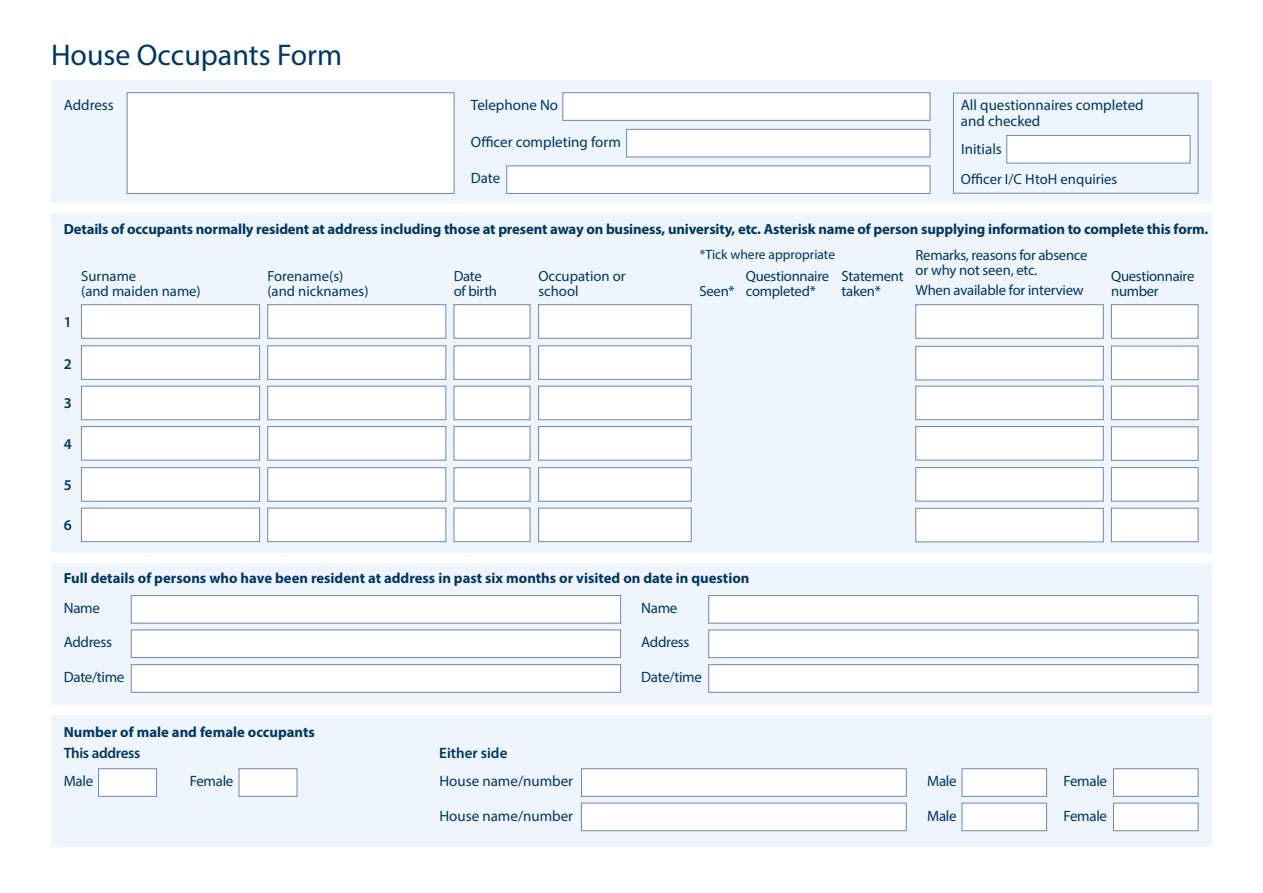
<style>
.page{position:relative;width:1263px;height:893px;background:#fff}
.page>*{position:absolute;margin:0;border:0;box-sizing:border-box;transform-origin:0 0}
.t1{font:30px "Myriad Pro";color:#00365f}
.t2{font:15px/16.5px "Myriad Pro";color:#00365f}
.t3{font:15px "Myriad Pro";letter-spacing:-.02em;color:#00365f}
.t4{font:600 15px "Myriad Pro";letter-spacing:-.02em;color:#00365f}
.t5{font:600 15px "Myriad Pro";color:#00365f}
.t6{font:700 14.7px "Myriad Pro";letter-spacing:-.01em;color:#00365f}
.t7{font:14.7px/15px "Myriad Pro";letter-spacing:-.015em;color:#00365f}
.t8{font:13.5px "Myriad Pro";color:#00365f}
</style>
<div class="page">
<div style="left:51px;top:80px;width:1161px;height:123px;background:#eef5fc"></div>
<div style="left:127px;top:92px;width:327px;height:102px;background:#fff;border:1px solid #7387a8"></div>
<div style="left:563px;top:92px;width:367px;height:29px;background:#fff;border:1px solid #7387a8"></div>
<div style="left:626px;top:129px;width:304px;height:28px;background:#fff;border:1px solid #7387a8"></div>
<div style="left:506px;top:166px;width:424px;height:28px;background:#fff;border:1px solid #7387a8"></div>
<div style="left:51px;top:213px;width:1161px;height:340px;background:#eef5fc"></div>
<div style="left:51px;top:563px;width:1161px;height:142px;background:#eef5fc"></div>
<div style="left:51px;top:715px;width:1161px;height:131px;background:#eef5fc"></div>
<div style="left:81px;top:304px;width:179px;height:34px;background:#fff;border:1px solid #7387a8"></div>
<div style="left:267px;top:304px;width:179px;height:34px;background:#fff;border:1px solid #7387a8"></div>
<div style="left:81px;top:426px;width:179px;height:34px;background:#fff;border:1px solid #7387a8"></div>
<div style="left:267px;top:426px;width:179px;height:34px;background:#fff;border:1px solid #7387a8"></div>
<div style="left:81px;top:346px;width:179px;height:34px;background:#fff;border:1px solid #7387a8"></div>
<div style="left:267px;top:346px;width:179px;height:34px;background:#fff;border:1px solid #7387a8"></div>
<div style="left:81px;top:467px;width:179px;height:34px;background:#fff;border:1px solid #7387a8"></div>
<div style="left:267px;top:467px;width:179px;height:34px;background:#fff;border:1px solid #7387a8"></div>
<div style="left:81px;top:386px;width:179px;height:34px;background:#fff;border:1px solid #7387a8"></div>
<div style="left:267px;top:386px;width:179px;height:34px;background:#fff;border:1px solid #7387a8"></div>
<div style="left:81px;top:508px;width:179px;height:34px;background:#fff;border:1px solid #7387a8"></div>
<div style="left:267px;top:508px;width:179px;height:34px;background:#fff;border:1px solid #7387a8"></div>
<div style="left:454px;top:304px;width:76px;height:34px;background:#fff;border:1px solid #7387a8"></div>
<div style="left:454px;top:426px;width:76px;height:34px;background:#fff;border:1px solid #7387a8"></div>
<div style="left:454px;top:346px;width:76px;height:34px;background:#fff;border:1px solid #7387a8"></div>
<div style="left:454px;top:467px;width:76px;height:34px;background:#fff;border:1px solid #7387a8"></div>
<div style="left:454px;top:386px;width:76px;height:34px;background:#fff;border:1px solid #7387a8"></div>
<div style="left:454px;top:508px;width:76px;height:34px;background:#fff;border:1px solid #7387a8"></div>
<div style="left:538px;top:304px;width:153px;height:34px;background:#fff;border:1px solid #7387a8"></div>
<div style="left:538px;top:426px;width:153px;height:34px;background:#fff;border:1px solid #7387a8"></div>
<div style="left:538px;top:346px;width:153px;height:34px;background:#fff;border:1px solid #7387a8"></div>
<div style="left:538px;top:467px;width:153px;height:34px;background:#fff;border:1px solid #7387a8"></div>
<div style="left:538px;top:386px;width:153px;height:34px;background:#fff;border:1px solid #7387a8"></div>
<div style="left:538px;top:508px;width:153px;height:34px;background:#fff;border:1px solid #7387a8"></div>
<div style="left:915px;top:304px;width:188px;height:34px;background:#fff;border:1px solid #7387a8"></div>
<div style="left:915px;top:426px;width:188px;height:34px;background:#fff;border:1px solid #7387a8"></div>
<div style="left:915px;top:346px;width:188px;height:34px;background:#fff;border:1px solid #7387a8"></div>
<div style="left:915px;top:467px;width:188px;height:34px;background:#fff;border:1px solid #7387a8"></div>
<div style="left:915px;top:386px;width:188px;height:34px;background:#fff;border:1px solid #7387a8"></div>
<div style="left:915px;top:508px;width:188px;height:34px;background:#fff;border:1px solid #7387a8"></div>
<div style="left:1111px;top:304px;width:87px;height:34px;background:#fff;border:1px solid #7387a8"></div>
<div style="left:1111px;top:427px;width:87px;height:34px;background:#fff;border:1px solid #7387a8"></div>
<div style="left:1111px;top:346px;width:87px;height:34px;background:#fff;border:1px solid #7387a8"></div>
<div style="left:1111px;top:467px;width:87px;height:34px;background:#fff;border:1px solid #7387a8"></div>
<div style="left:1111px;top:386px;width:87px;height:34px;background:#fff;border:1px solid #7387a8"></div>
<div style="left:1111px;top:508px;width:87px;height:34px;background:#fff;border:1px solid #7387a8"></div>
<div style="left:131px;top:595px;width:490px;height:28px;background:#fff;border:1px solid #7387a8"></div>
<div style="left:98px;top:768px;width:59px;height:29px;background:#fff;border:1px solid #7387a8"></div>
<div style="left:962px;top:768px;width:85px;height:29px;background:#fff;border:1px solid #7387a8"></div>
<div style="left:962px;top:803px;width:85px;height:28px;background:#fff;border:1px solid #7387a8"></div>
<div style="left:1113px;top:768px;width:85px;height:29px;background:#fff;border:1px solid #7387a8"></div>
<div style="left:1113px;top:803px;width:85px;height:28px;background:#fff;border:1px solid #7387a8"></div>
<div style="left:581px;top:768px;width:325px;height:29px;background:#fff;border:1px solid #7387a8"></div>
<div style="left:581px;top:803px;width:325px;height:28px;background:#fff;border:1px solid #7387a8"></div>
<div style="left:239px;top:768px;width:58px;height:29px;background:#fff;border:1px solid #7387a8"></div>
<div style="left:708px;top:595px;width:490px;height:28px;background:#fff;border:1px solid #7387a8"></div>
<div style="left:131px;top:630px;width:490px;height:28px;background:#fff;border:1px solid #7387a8"></div>
<div style="left:708px;top:630px;width:490px;height:28px;background:#fff;border:1px solid #7387a8"></div>
<div style="left:131px;top:664px;width:490px;height:28px;background:#fff;border:1px solid #7387a8"></div>
<div style="left:708px;top:664px;width:490px;height:28px;background:#fff;border:1px solid #7387a8"></div>
<div style="left:953px;top:93px;width:245px;height:100px;border:1px solid #7387a8"></div>
<div style="left:1006px;top:135px;width:184px;height:28px;background:#fff;border:1px solid #7387a8"></div>
<h1 class="t1" style="left:51px;top:36px;width:293px">House Occupants Form</h1>
<p class="t2" style="left:64px;top:97px;width:52px">Address</p>
<p class="t2" style="left:471px;top:97px;width:89px">Telephone No</p>
<p class="t2" style="left:471px;top:133px;width:152px">Officer completing form</p>
<p class="t2" style="left:471px;top:170px;width:31px">Date</p>
<p class="t2" style="left:961px;top:96px;width:184px">All questionnaires completed and checked</p>
<p class="t2" style="left:961px;top:140px;width:42px">Initials</p>
<p class="t7" style="left:961px;top:171px;width:158px">Officer I/C HtoH enquiries</p>
<p class="t6" style="left:64px;top:219px;width:1146px">Details of occupants normally resident at address including those at present away on business, university, etc. Asterisk name of person supplying information to complete this form.</p>
<p class="t4" style="left:64px;top:313px;width:10px">1</p>
<p class="t4" style="left:64px;top:354px;width:10px">2</p>
<p class="t4" style="left:64px;top:394px;width:10px">3</p>
<p class="t4" style="left:64px;top:434px;width:10px">4</p>
<p class="t4" style="left:64px;top:475px;width:10px">5</p>
<p class="t4" style="left:64px;top:516px;width:10px">6</p>
<p class="t7" style="left:81px;top:268px;width:121px">Surname<br>(and maiden name)</p>
<p class="t7" style="left:267px;top:268px;width:103px">Forename(s) (and nicknames)</p>
<p class="t7" style="left:454px;top:268px;width:45px">Date of birth</p>
<p class="t7" style="left:538px;top:268px;width:89px">Occupation or school</p>
<p class="t7" style="left:915px;top:247px;width:173px">Remarks, reasons for absence or why not seen, etc.</p>
<p class="t8" style="left:700px;top:246px;width:137px">*Tick where appropriate</p>
<p class="t7" style="left:746px;top:268px;width:85px">Questionnaire completed*</p>
<p class="t7" style="left:841px;top:268px;width:64px">Statement taken*</p>
<p class="t7" style="left:699px;top:283px;width:37px">Seen*</p>
<p class="t7" style="left:915px;top:282px;width:170px">When available for interview</p>
<p class="t6" style="left:64px;top:568px;width:687px">Full details of persons who have been resident at address in past six months or visited on date in question</p>
<p class="t2" style="left:64px;top:599px;width:38px">Name</p>
<p class="t2" style="left:641px;top:599px;width:38px">Name</p>
<p class="t3" style="left:64px;top:633px;width:50px">Address</p>
<p class="t3" style="left:641px;top:633px;width:50px">Address</p>
<p class="t3" style="left:64px;top:667px;width:62px">Date/time</p>
<p class="t3" style="left:641px;top:667px;width:62px">Date/time</p>
<p class="t6" style="left:64px;top:722px;width:253px">Number of male and female occupants</p>
<p class="t7" style="left:1111px;top:268px;width:85px">Questionnaire number</p>
<p class="t4" style="left:64px;top:744px;width:78px">This address</p>
<p class="t5" style="left:439px;top:744px;width:70px">Either side</p>
<p class="t2" style="left:64px;top:772px;width:31px">Male</p>
<p class="t2" style="left:927px;top:772px;width:31px">Male</p>
<p class="t2" style="left:927px;top:807px;width:31px">Male</p>
<p class="t2" style="left:190px;top:772px;width:45px">Female</p>
<p class="t2" style="left:439px;top:772px;width:135px">House name/number</p>
<p class="t2" style="left:439px;top:807px;width:135px">House name/number</p>
<p class="t2" style="left:1063px;top:772px;width:45px">Female</p>
<p class="t2" style="left:1063px;top:807px;width:45px">Female</p>
</div>
